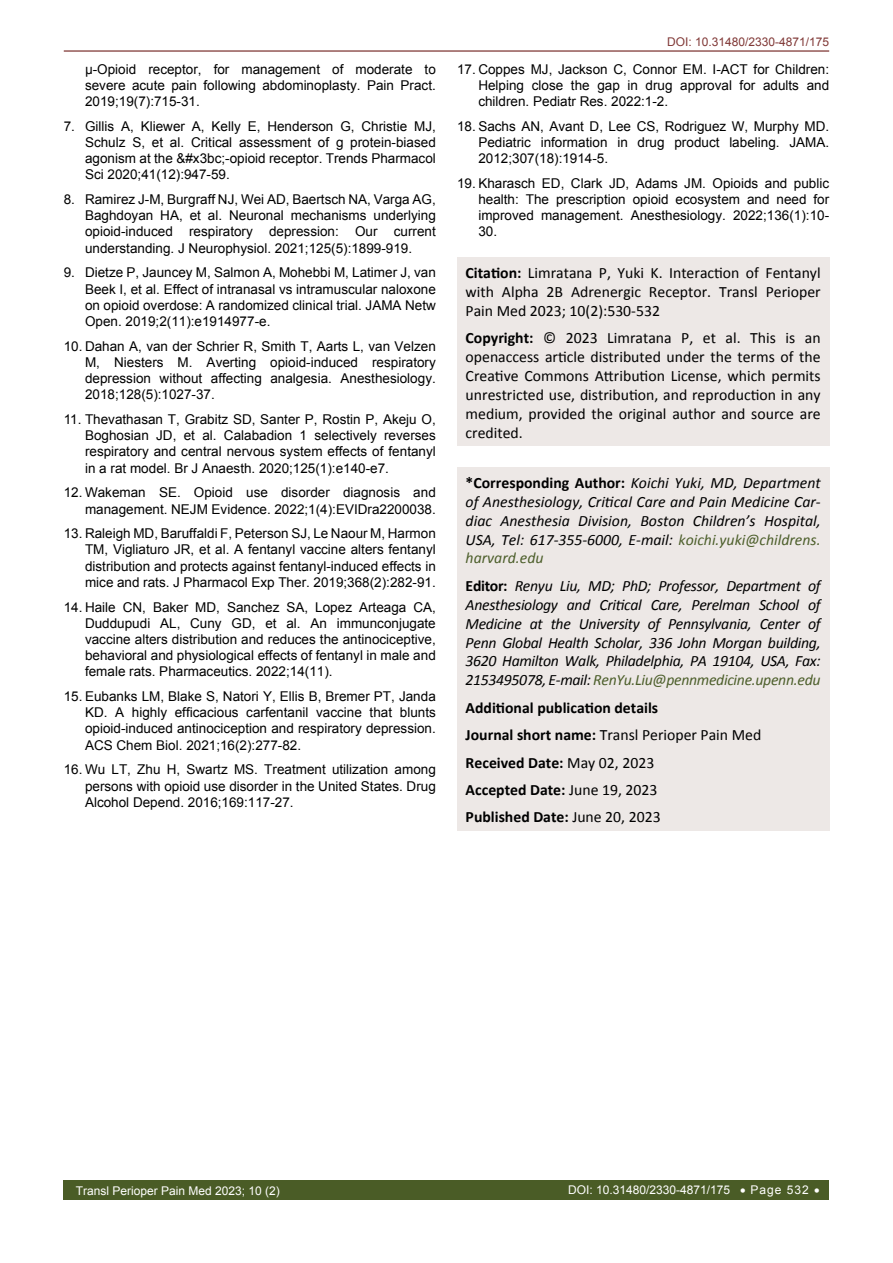
<style>
.page{position:relative;width:893px;height:1263px;background:#fff}
.page>*{position:absolute;margin:0;border:0;box-sizing:border-box;transform-origin:0 0}
.t1{font:italic 15.75px/18.9px "Calibri";letter-spacing:-.01em;color:#000;text-align:justify}
.t2{font:15.75px/18.9px "Calibri";color:#000;text-align:justify}
.t3{font:700 15.75px/27.5px "Calibri";color:#000}
.t4{font:13.5px/16.2px "Arial";color:#000;text-align:justify}
.t5{font:12px "Arial";color:#fff}
.t6{font:12px "Arial";color:#803836}
.s1{font-weight:700}
.s2{font-weight:700;font-style:normal}
.s3{color:#4c5e2a}
.s4{font-weight:400}
</style>
<div class="page">
<hr style="left:64px;top:50px;width:765px;height:2px;background:#803836">
<div style="left:64px;top:1180px;width:765px;height:19px;background:#4a5c26"></div>
<div style="left:457px;top:258px;width:372px;height:188px;background:#ede8e6"></div>
<div style="left:457px;top:467px;width:372px;height:364px;background:#ede8e6"></div>
<p class="t4" style="left:85px;top:61px;width:352px">μ-Opioid receptor, for management of moderate to severe acute pain following abdominoplasty. Pain Pract.<br>2019;19(7):715-31.</p>
<p class="t4" style="left:85px;top:118px;width:352px;text-indent:-21px">7. Gillis A, Kliewer A, Kelly E, Henderson G, Christie MJ, Schulz S, et al. Critical assessment of g protein-biased agonism at the &amp;#x3bc;-opioid receptor. Trends Pharmacol Sci 2020;41(12):947-59.</p>
<p class="t4" style="left:85px;top:191px;width:352px;text-indent:-21px">8. Ramirez J-M, Burgraff NJ, Wei AD, Baertsch NA, Varga AG, Baghdoyan HA, et al. Neuronal mechanisms underlying opioid-induced respiratory depression: Our current understanding. J Neurophysiol. 2021;125(5):1899-919.</p>
<p class="t4" style="left:85px;top:265px;width:352px;text-indent:-21px">9. Dietze P, Jauncey M, Salmon A, Mohebbi M, Latimer J, van Beek I, et al. Effect of intranasal vs intramuscular naloxone on opioid overdose: A randomized clinical trial. JAMA Netw Open. 2019;2(11):e1914977-e.</p>
<p class="t4" style="left:85px;top:338px;width:352px;text-indent:-21px">10. Dahan A, van der Schrier R, Smith T, Aarts L, van Velzen M, Niesters M. Averting opioid-induced respiratory depression without affecting analgesia. Anesthesiology.<br>2018;128(5):1027-37.</p>
<p class="t4" style="left:85px;top:411px;width:352px;text-indent:-21px">11. Thevathasan T, Grabitz SD, Santer P, Rostin P, Akeju O, Boghosian JD, et al. Calabadion 1 selectively reverses respiratory and central nervous system effects of fentanyl in a rat model. Br J Anaesth. 2020;125(1):e140-e7.</p>
<p class="t4" style="left:64px;top:485px;width:374px;text-align:right">12. Wakeman SE. Opioid use disorder diagnosis and management. NEJM Evidence. 2022;1(4):EVIDra2200038.</p>
<p class="t4" style="left:85px;top:525px;width:352px;text-indent:-21px">13. Raleigh MD, Baruffaldi F, Peterson SJ, Le Naour M, Harmon TM, Vigliaturo JR, et al. A fentanyl vaccine alters fentanyl distribution and protects against fentanyl-induced effects in mice and rats. J Pharmacol Exp Ther. 2019;368(2):282-91.</p>
<p class="t4" style="left:85px;top:599px;width:352px;text-indent:-21px">14. Haile CN, Baker MD, Sanchez SA, Lopez Arteaga CA, Duddupudi AL, Cuny GD, et al. An immunconjugate vaccine alters distribution and reduces the antinociceptive, behavioral and physiological effects of fentanyl in male and female rats. Pharmaceutics. 2022;14(11).</p>
<p class="t4" style="left:85px;top:688px;width:352px;text-indent:-21px">15. Eubanks LM, Blake S, Natori Y, Ellis B, Bremer PT, Janda KD. A highly efficacious carfentanil vaccine that blunts opioid-induced antinociception and respiratory depression.<br>ACS Chem Biol. 2021;16(2):277-82.</p>
<p class="t4" style="left:85px;top:762px;width:352px;text-indent:-21px">16. Wu LT, Zhu H, Swartz MS. Treatment utilization among persons with opioid use disorder in the United States. Drug Alcohol Depend. 2016;169:117-27.</p>
<p class="t6" style="left:667px;top:34px;width:164px">DOI: 10.31480/2330-4871/175</p>
<p class="t4" style="left:478px;top:61px;width:352px;text-indent:-21px">17. Coppes MJ, Jackson C, Connor EM. I-ACT for Children:<br>Helping close the gap in drug approval for adults and children. Pediatr Res. 2022:1-2.</p>
<p class="t4" style="left:478px;top:118px;width:352px;text-indent:-21px">18. Sachs AN, Avant D, Lee CS, Rodriguez W, Murphy MD.<br>Pediatric information in drug product labeling. JAMA.<br>2012;307(18):1914-5.</p>
<p class="t4" style="left:478px;top:175px;width:352px;text-indent:-21px">19. Kharasch ED, Clark JD, Adams JM. Opioids and public health: The prescription opioid ecosystem and need for improved management. Anesthesiology. 2022;136(1):10- 30.</p>
<p class="t2" style="left:466px;top:263px;width:357px"><span class="s1">Citation:</span> Limratana P, Yuki K. Interaction of Fentanyl with Alpha 2B Adrenergic Receptor. Transl Perioper Pain Med 2023; 10(2):530-532</p>
<p class="t2" style="left:466px;top:329px;width:357px"><span class="s1">Copyright:</span> © 2023 Limratana P, et al. This is an openaccess article distributed under the terms of the Creative Commons Attribution License, which permits unrestricted use, distribution, and reproduction in any medium, provided the original author and source are credited.</p>
<p class="t1" style="left:466px;top:473px;width:357px"><span class="s2">*Corresponding Author:</span> Koichi Yuki, MD, Department of Anesthesiology, Critical Care and Pain Medicine Car&shy;diac Anesthesia Division, Boston Children’s Hospital, USA, Tel: 617-355-6000, E-mail: <span class="s3">koichi.yuki@childrens. harvard.edu</span></p>
<p class="t1" style="left:466px;top:576px;width:357px"><span class="s2">Editor:</span> Renyu Liu, MD; PhD; Professor, Department of Anesthesiology and Critical Care, Perelman School of Medicine at the University of Pennsylvania, Center of Penn Global Health Scholar, 336 John Morgan building, 3620 Hamilton Walk, Philadelphia, PA 19104, USA, Fax:<br>2153495078, E-mail: <span class="s3">RenYu.Liu@pennmedicine.upenn.edu</span></p>
<p class="t3" style="left:466px;top:694px;width:297px">Additional publication details<br>Journal short name: <span class="s4">Transl Perioper Pain Med<br></span>Received Date: <span class="s4">May 02, 2023<br></span>Accepted Date: <span class="s4">June 19, 2023<br></span>Published Date: <span class="s4">June 20, 2023</span></p>
<p class="t5" style="left:76px;top:1183px;width:206px">Transl Perioper Pain Med 2023; 10 (2)</p>
<p class="t5" style="left:568px;top:1182px;width:253px">DOI: 10.31480/2330-4871/175 • Page 532 •</p>
</div>
